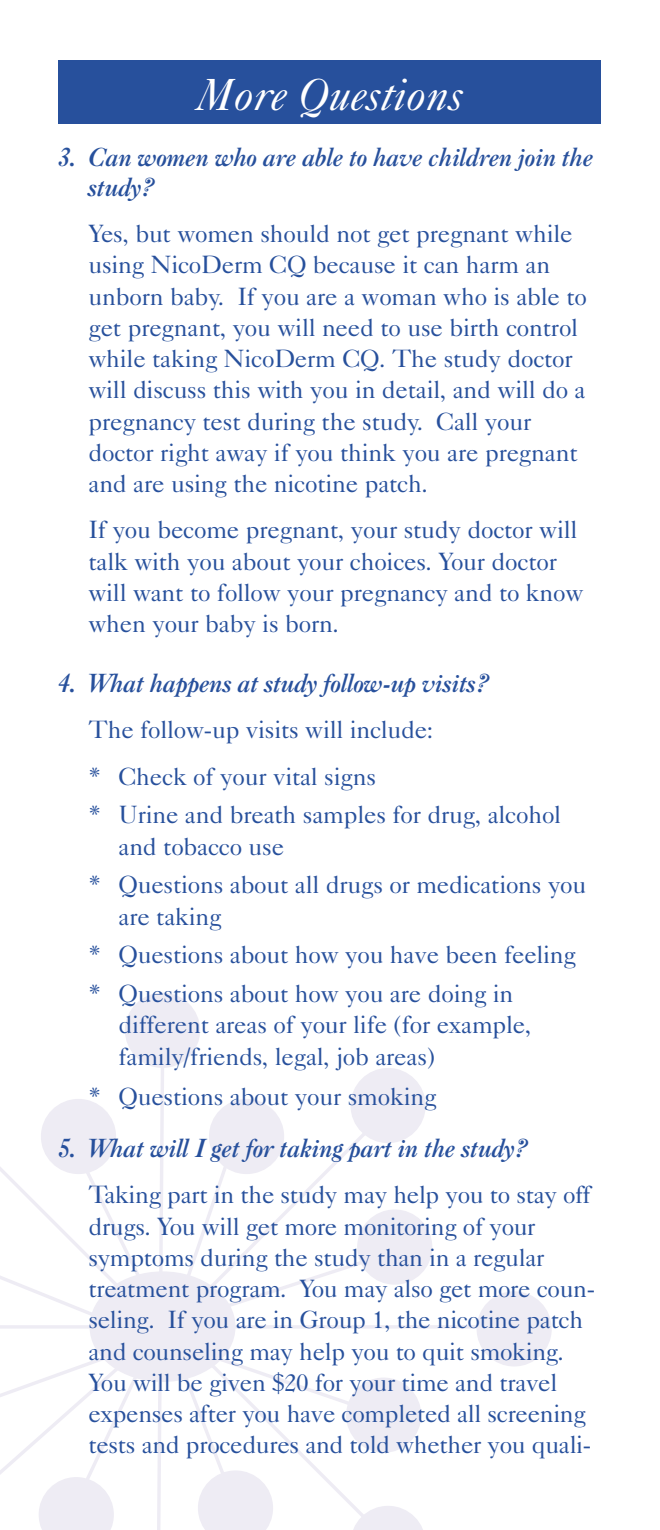
<style>
.page{position:relative;width:660px;height:1530px;background:#fff}
.page>*{position:absolute;margin:0;border:0;box-sizing:border-box;transform-origin:0 0}
.t1{font:italic 45px "Caslon Five Forty";color:#fff}
.t2{font:25px/31.2px "Caslon Five Forty";letter-spacing:-.01em;color:#27509c}
.t3{font:italic 700 25px/30px "Caslon BT";letter-spacing:-.03em;color:#27509c}
</style>
<div class="page">
<svg style="left:0;top:1068px;width:492px;height:462px"></svg>
<div style="left:41px;top:1099px;width:75px;height:75px;background:#eeecf4;border-radius:50%"></div>
<div style="left:125px;top:993px;width:75px;height:75px;background:#eeecf4;border-radius:50%"></div>
<div style="left:209px;top:1099px;width:75px;height:75px;background:#eeecf4;border-radius:50%"></div>
<div style="left:351px;top:1068px;width:75px;height:75px;background:#eeecf4;border-radius:50%"></div>
<div style="left:357px;top:1209px;width:75px;height:76px;background:#eeecf4;border-radius:50%"></div>
<div style="left:477px;top:1291px;width:75px;height:75px;background:#eeecf4;border-radius:50%"></div>
<div style="left:346px;top:1378px;width:75px;height:75px;background:#eeecf4;border-radius:50%"></div>
<svg style="left:351px;top:1506px;width:75px;height:24px"></svg>
<svg style="left:198px;top:1470px;width:75px;height:60px"></svg>
<svg style="left:39px;top:1477px;width:75px;height:53px"></svg>
<div style="left:90px;top:1271px;width:146px;height:111px;background:#eeecf4;border-radius:50%"></div>
<div style="left:58px;top:60px;width:543px;height:64px;background:#27509c"></div>
<h1 class="t1" style="left:196px;top:79px;width:269px">More Questions</h1>
<p class="t3" style="left:89px;top:143px;width:507px;text-indent:-30px">3. Can women who are able to have children join the study?</p>
<p class="t2" style="left:89px;top:220px;width:500px">Yes, but women should not get pregnant while using NicoDerm CQ because it can harm an unborn baby. If you are a woman who is able to get pregnant, you will need to use birth control while taking NicoDerm CQ. The study doctor will discuss this with you in detail, and will do a pregnancy test during the study. Call your doctor right away if you think you are pregnant and are using the nicotine patch.</p>
<p class="t2" style="left:89px;top:517px;width:497px">If you become pregnant, your study doctor will talk with you about your choices. Your doctor will want to follow your pregnancy and to know when your baby is born.</p>
<p class="t3" style="left:58px;top:670px;width:433px">4. What happens at study follow-up visits?</p>
<p class="t2" style="left:88px;top:709px;width:347px;line-height:46.2px">The follow-up visits will include: * Check of your vital signs</p>
<p class="t2" style="left:119px;top:802px;width:444px;text-indent:-30px">* Urine and breath samples for drug, alcohol and tobacco use</p>
<p class="t2" style="left:119px;top:872px;width:469px;text-indent:-30px">* Questions about all drugs or medications you are taking</p>
<p class="t2" style="left:88px;top:938px;width:489px;line-height:38.8px">* Questions about how you have been feeling * Questions about how you are doing in</p>
<p class="t2" style="left:119px;top:1012px;width:414px">different areas of your life (for example, family/friends, legal, job areas)</p>
<p class="t2" style="left:88px;top:1083px;width:350px">* Questions about your smoking</p>
<p class="t3" style="left:58px;top:1135px;width:472px">5. What will I get for taking part in the study?</p>
<p class="t2" style="left:89px;top:1182px;width:508px">Taking part in the study may help you to stay off drugs. You will get more monitoring of your symptoms during the study than in a regular treatment program. You may also get more coun&shy;seling. If you are in Group 1, the nicotine patch and counseling may help you to quit smoking.<br>You will be given $20 for your time and travel expenses after you have completed all screening tests and procedures and told whether you quali-</p>
</div>
